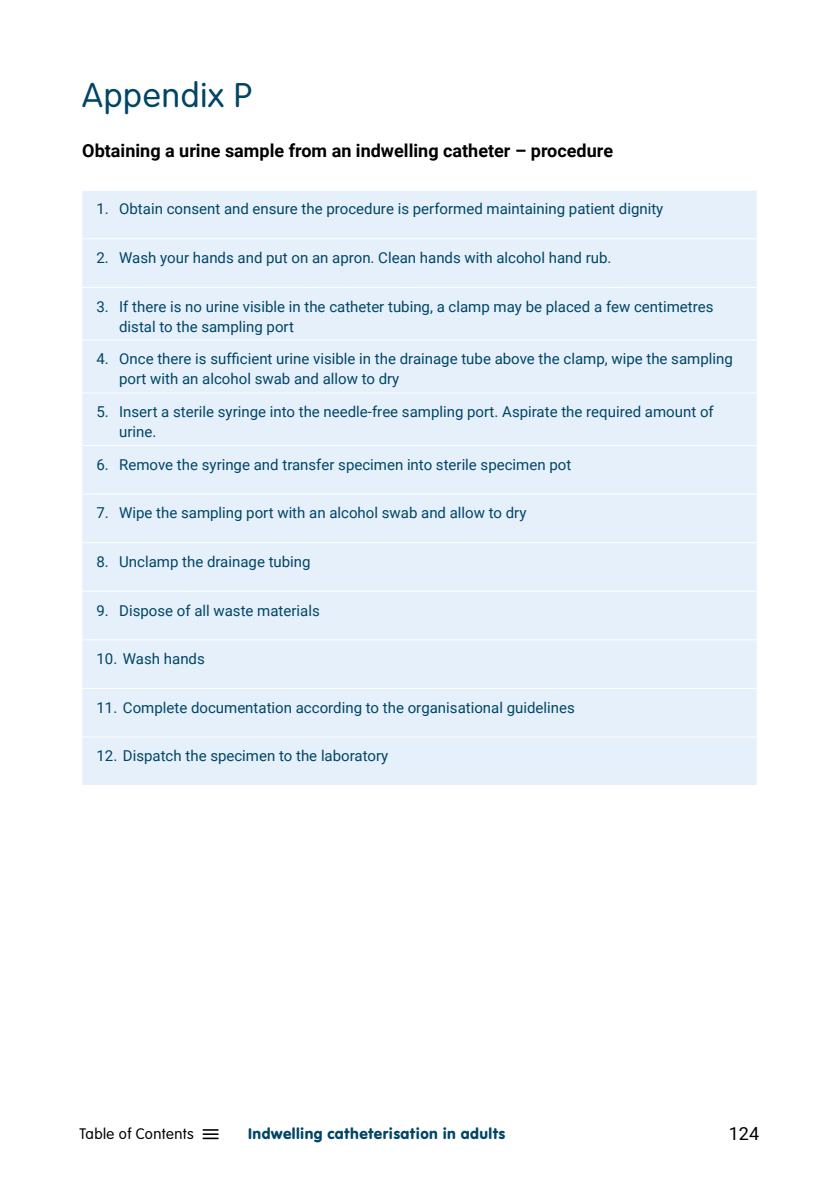
<style>
.page{position:relative;width:840px;height:1191px;background:#fff}
.page>*{position:absolute;margin:0;border:0;box-sizing:border-box;transform-origin:0 0}
.t1{font:300 36px "VAG Rundschrift D";letter-spacing:.025em;color:#004566}
.t2{font:700 18px "Roboto";color:#000}
.t3{font:18px "Roboto";color:#000}
.t4{font:16px "VAG Rundschrift D";letter-spacing:.025em;color:#004566}
.t5{font:300 16px "VAG Rundschrift D";letter-spacing:.025em;color:#000}
.t6{font:15px/20px "Roboto";color:#004566}
</style>
<div class="page">
<svg style="left:203px;top:1129px;width:15px;height:10px"></svg>
<div style="left:82px;top:191px;width:674px;height:594px;background:#e6f0fa"></div>
<hr style="left:82px;top:238px;width:675px;height:1px;background:#fff">
<hr style="left:82px;top:287px;width:675px;height:1px;background:#fff">
<hr style="left:82px;top:339px;width:675px;height:1px;background:#fff">
<hr style="left:82px;top:392px;width:675px;height:1px;background:#fff">
<hr style="left:82px;top:445px;width:675px;height:1px;background:#fff">
<hr style="left:82px;top:493px;width:675px;height:1px;background:#fff">
<hr style="left:82px;top:542px;width:675px;height:1px;background:#fff">
<hr style="left:82px;top:591px;width:675px;height:1px;background:#fff">
<hr style="left:82px;top:639px;width:675px;height:1px;background:#fff">
<hr style="left:82px;top:688px;width:675px;height:1px;background:#fff">
<hr style="left:82px;top:736px;width:675px;height:1px;background:#fff">
<h1 class="t1" style="left:82px;top:75px;width:171px">Appendix P</h1>
<p class="t2" style="left:82px;top:138px;width:532px">Obtaining a urine sample from an indwelling catheter – procedure</p>
<p class="t6" style="left:96px;top:199px;width:568px">1. Obtain consent and ensure the procedure is performed maintaining patient dignity</p>
<p class="t6" style="left:96px;top:247px;width:516px">2. Wash your hands and put on an apron. Clean hands with alcohol hand rub.</p>
<p class="t6" style="left:119px;top:296px;width:595px;text-indent:-23px">3. If there is no urine visible in the catheter tubing, a clamp may be placed a few centimetres distal to the sampling port</p>
<p class="t6" style="left:119px;top:348px;width:614px;text-indent:-23px">4. Once there is sufficient urine visible in the drainage tube above the clamp, wipe the sampling port with an alcohol swab and allow to dry</p>
<p class="t6" style="left:119px;top:401px;width:595px;text-indent:-23px">5. Insert a sterile syringe into the needle-free sampling port. Aspirate the required amount of urine.</p>
<p class="t6" style="left:96px;top:454px;width:476px">6. Remove the syringe and transfer specimen into sterile specimen pot</p>
<p class="t6" style="left:96px;top:502px;width:431px">7. Wipe the sampling port with an alcohol swab and allow to dry</p>
<p class="t6" style="left:96px;top:551px;width:215px">8. Unclamp the drainage tubing</p>
<p class="t6" style="left:96px;top:599px;width:225px">9. Dispose of all waste materials</p>
<p class="t6" style="left:96px;top:648px;width:110px">10. Wash hands</p>
<p class="t6" style="left:96px;top:696px;width:479px">11. Complete documentation according to the organisational guidelines</p>
<p class="t6" style="left:96px;top:745px;width:293px">12. Dispatch the specimen to the laboratory</p>
<p class="t5" style="left:79px;top:1125px;width:116px">Table of Contents</p>
<p class="t4" style="left:248px;top:1124px;width:259px">Indwelling catheterisation in adults</p>
<p class="t3" style="left:728px;top:1121px;width:32px">124</p>
</div>
